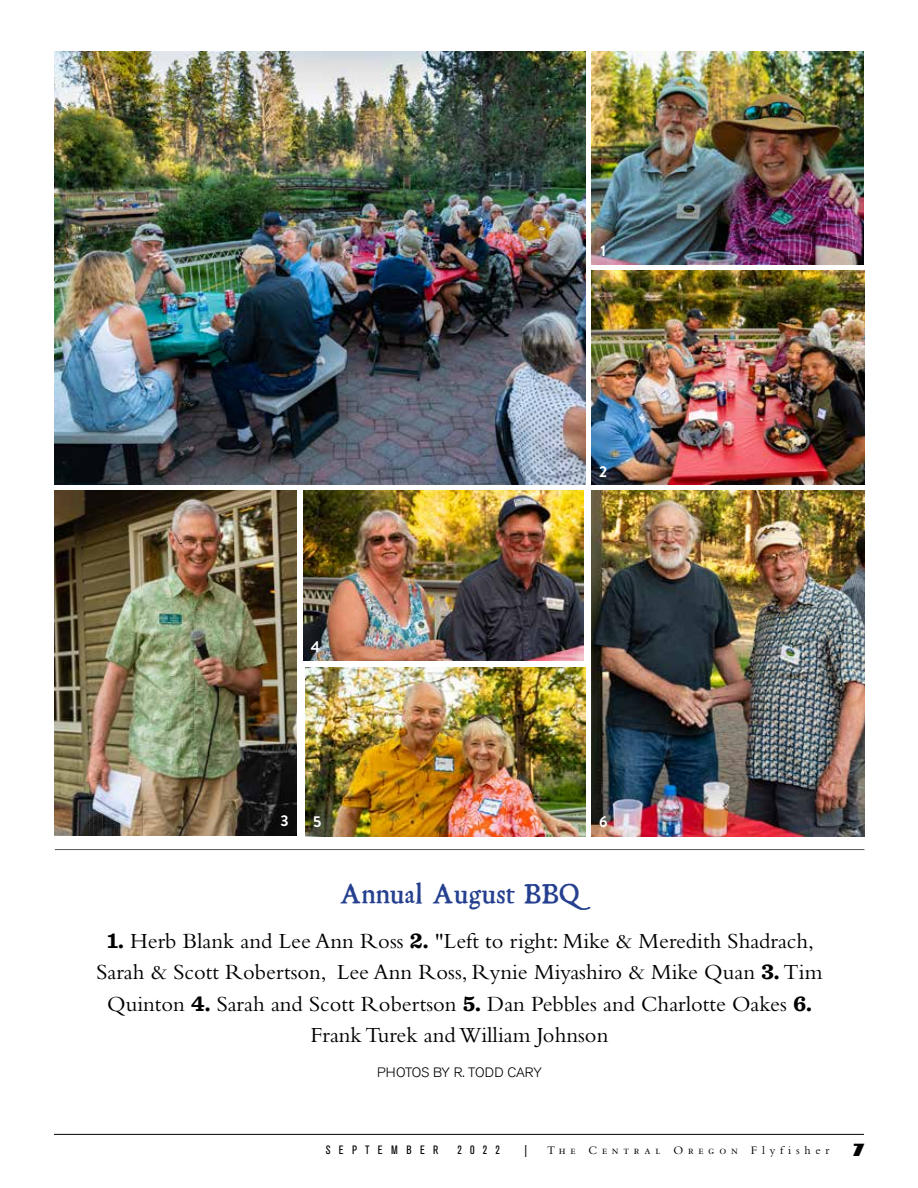
<style>
.page{position:relative;width:918px;height:1188px;background:#fff}
.page>*{position:absolute;margin:0;border:0;box-sizing:border-box;transform-origin:0 0}
.t1{font:27px "Kis Miklos";color:#25408f}
.t2{font:22.5px/31.5px "Bembo Std";color:#000;text-align:center}
.t3{font:800 16.5px "Gill Sans Std";color:#000}
.t4{font:700 15.6px "Brandon Grotesque";color:#fff}
.t5{font:300 13.5px "Akzidenz Grotesk BE";letter-spacing:-.01em;color:#000}
.t6{font:12px "Bembo Std";letter-spacing:.4em;color:#000}
.t7{font:condensed 12px "Akzidenz Grotesk BE";letter-spacing:.7em;color:#000}
.s1{font-family:"Sentinel";font-weight:700}
</style>
<div class="page">
<hr style="left:54px;top:1134px;width:810px;height:1px;background:#000">
<hr style="left:55px;top:849px;width:809px;height:1px;background:#58595b">
<img style="left:54px;top:51px;width:531px;height:434px">
<img style="left:592px;top:51px;width:271px;height:214px">
<img style="left:592px;top:270px;width:272px;height:215px">
<img style="left:54px;top:491px;width:243px;height:344px">
<img style="left:592px;top:491px;width:272px;height:345px">
<img style="left:304px;top:491px;width:280px;height:170px">
<img style="left:305px;top:668px;width:280px;height:168px">
<p class="t4" style="left:601px;top:240px;width:7px">1</p>
<p class="t4" style="left:311px;top:636px;width:11px">4</p>
<p class="t4" style="left:599px;top:460px;width:10px">2</p>
<p class="t4" style="left:280px;top:810px;width:10px">3</p>
<p class="t4" style="left:599px;top:811px;width:10px">6</p>
<p class="t4" style="left:313px;top:811px;width:10px">5</p>
<p class="t1" style="left:339px;top:877px;width:242px">Annual August BBQ</p>
<p class="t2" style="left:96px;top:925px;width:725px"><span class="s1">1.</span> Herb Blank and Lee Ann Ross <span class="s1">2.</span> "Left to right: Mike &amp; Meredith Shadrach, Sarah &amp; Scott Robertson, Lee Ann Ross, Rynie Miyashiro &amp; Mike Quan <span class="s1">3.</span> Tim Quinton <span class="s1">4.</span> Sarah and Scott Robertson <span class="s1">5.</span> Dan Pebbles and Charlotte Oakes <span class="s1">6.<br></span>Frank Turek and William Johnson</p>
<p class="t5" style="left:377px;top:1064px;width:166px">PHOTOS BY R. TODD CARY</p>
<p class="t7" style="left:326px;top:1143px;width:114px">SEPTEMBER</p>
<p class="t7" style="left:458px;top:1143px;width:44px">2022</p>
<p class="t7" style="left:525px;top:1143px;width:4px">|</p>
<p class="t6" style="left:547px;top:1144px;width:284px">The Central Oregon Flyfisher</p>
<p class="t3" style="left:851px;top:1139px;width:16px">7</p>
</div>
